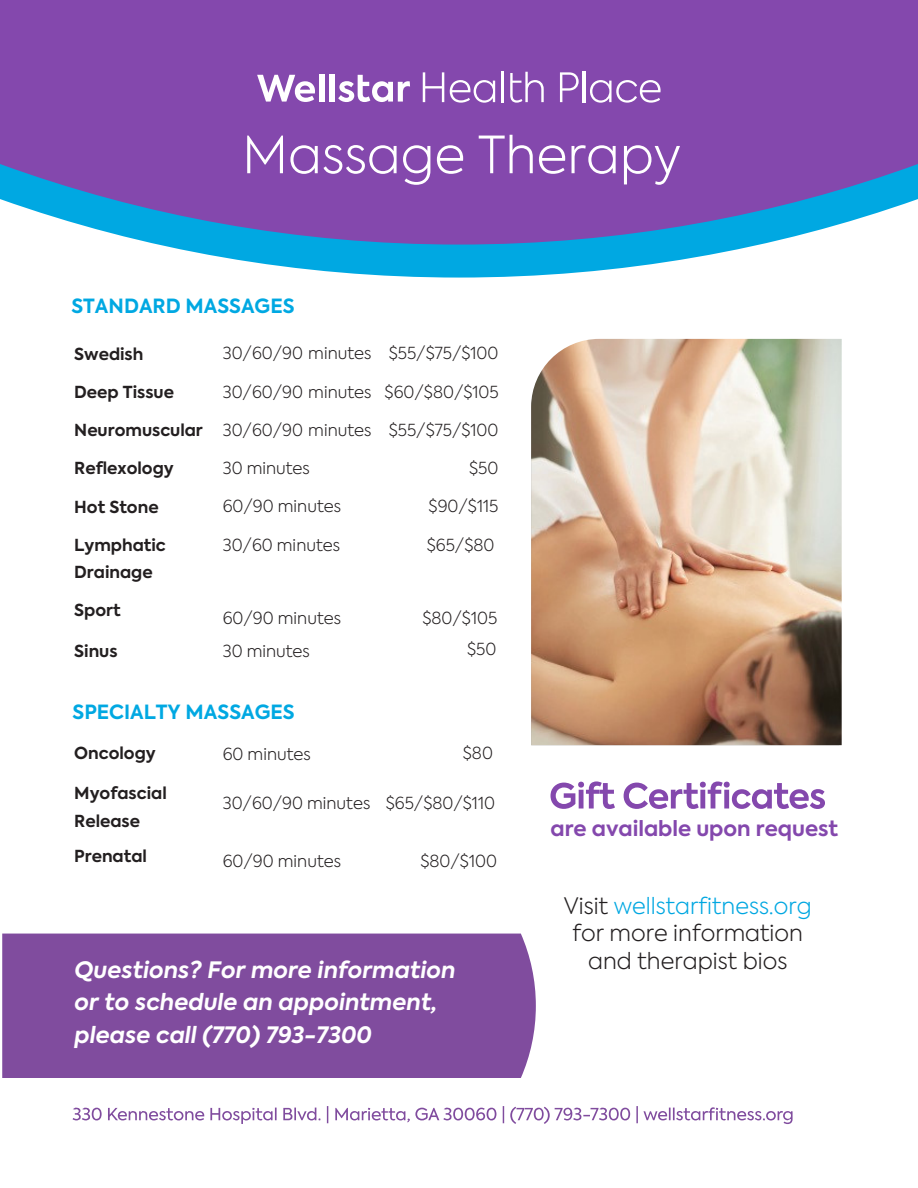
<style>
.page{position:relative;width:918px;height:1188px;background:#fff}
.page>*{position:absolute;margin:0;border:0;box-sizing:border-box;transform-origin:0 0}
.t1{font:300 51px "Axiforma";color:#fff}
.t2{font:300 22.65px/27.2px "Axiforma";color:#231f20;text-align:center}
.t3{font:300 22.65px "Axiforma";color:#00a7e1}
.t4{font:italic 700 22.5px/32.7px "Axiforma";color:#fff}
.t5{font:700 21px "Axiforma";color:#8448ad}
.t6{font:700 19.5px "Axiforma";color:#00a8e2}
.t7{font:300 16.5px "Axiforma";color:#231f20}
.t8{font:700 16.5px/28.2px "Axiforma";color:#231f20}
.s1{color:#231f20}
</style>
<div class="page">
<img style="left:531px;top:339px;width:311px;height:406px">
<div style="left:2px;top:934px;width:534px;height:144px;background:#804c9e"></div>
<svg style="left:73px;top:1106px;width:720px;height:18px"></svg>
<svg style="left:600px;top:781px;width:225px;height:28px"></svg>
<div style="left:0;top:0;width:918px;height:164px;background:#8448ad"></div>
<svg style="left:0;top:164px;width:918px;height:114px"></svg>
<svg style="left:257px;top:75px;width:58px;height:27px"></svg>
<div style="left:320px;top:74px;width:5px;height:28px;background:#fff"></div>
<div style="left:329px;top:74px;width:6px;height:28px;background:#fff"></div>
<svg style="left:338px;top:75px;width:72px;height:27px"></svg>
<svg style="left:423px;top:72px;width:21px;height:30px"></svg>
<svg style="left:450px;top:80px;width:45px;height:23px"></svg>
<hr style="left:501px;top:72px;width:3px;height:30px;background:#fff">
<svg style="left:510px;top:72px;width:34px;height:31px"></svg>
<svg style="left:560px;top:72px;width:19px;height:30px"></svg>
<hr style="left:583px;top:72px;width:2px;height:30px;background:#fff">
<svg style="left:590px;top:80px;width:71px;height:23px"></svg>
<p class="t1" style="left:242px;top:122px;width:440px">Massage Therapy</p>
<p class="t6" style="left:71px;top:292px;width:225px">STANDARD MASSAGES</p>
<p class="t8" style="left:74px;top:340px;width:71px">Swedish</p>
<p class="t8" style="left:74px;top:378px;width:101px">Deep Tissue</p>
<p class="t8" style="left:74px;top:416px;width:130px">Neuromuscular</p>
<p class="t8" style="left:74px;top:454px;width:101px">Reflexology</p>
<p class="t8" style="left:74px;top:493px;width:86px">Hot Stone</p>
<p class="t8" style="left:74px;top:531px;width:93px">Lymphatic</p>
<p class="t8" style="left:74px;top:558px;width:80px">Drainage</p>
<p class="t8" style="left:74px;top:596px;width:48px">Sport</p>
<p class="t8" style="left:74px;top:637px;width:45px">Sinus</p>
<p class="t7" style="left:223px;top:343px;width:150px">30/60/90 minutes</p>
<p class="t7" style="left:223px;top:381px;width:150px">30/60/90 minutes</p>
<p class="t7" style="left:223px;top:419px;width:150px">30/60/90 minutes</p>
<p class="t7" style="left:223px;top:457px;width:89px">30 minutes</p>
<p class="t7" style="left:223px;top:496px;width:120px">60/90 minutes</p>
<p class="t7" style="left:223px;top:534px;width:119px">30/60 minutes</p>
<p class="t7" style="left:389px;top:343px;width:111px">$55/$75/$100</p>
<p class="t7" style="left:385px;top:381px;width:116px">$60/$80/$105</p>
<p class="t7" style="left:389px;top:419px;width:111px">$55/$75/$100</p>
<p class="t7" style="left:469px;top:457px;width:31px">$50</p>
<p class="t7" style="left:429px;top:496px;width:71px">$90/$115</p>
<p class="t7" style="left:427px;top:534px;width:69px">$65/$80</p>
<p class="t7" style="left:223px;top:607px;width:120px">60/90 minutes</p>
<p class="t7" style="left:423px;top:607px;width:76px">$80/$105</p>
<p class="t7" style="left:223px;top:640px;width:89px">30 minutes</p>
<p class="t7" style="left:467px;top:639px;width:31px">$50</p>
<p class="t6" style="left:73px;top:698px;width:224px">SPECIALTY MASSAGES</p>
<p class="t8" style="left:74px;top:739px;width:83px">Oncology</p>
<p class="t8" style="left:74px;top:779px;width:94px">Myofascial<br>Release</p>
<p class="t8" style="left:74px;top:842px;width:74px">Prenatal</p>
<p class="t7" style="left:223px;top:743px;width:90px">60 minutes</p>
<p class="t7" style="left:223px;top:792px;width:149px">30/60/90 minutes</p>
<p class="t7" style="left:463px;top:743px;width:32px">$80</p>
<p class="t7" style="left:386px;top:792px;width:111px">$65/$80/$110</p>
<p class="t7" style="left:223px;top:850px;width:120px">60/90 minutes</p>
<p class="t7" style="left:420px;top:850px;width:78px">$80/$100</p>
<p class="t4" style="left:74px;top:954px;width:382px">Questions? For more information or to schedule an appointment, please call (770) 793-7300</p>
<p class="t5" style="left:551px;top:814px;width:289px">are available upon request</p>
<p class="t3" style="left:564px;top:891px;width:250px"><span class="s1">Visit</span> wellstarfitness.org</p>
<p class="t2" style="left:573px;top:920px;width:232px">for more information and therapist bios</p>
</div>
